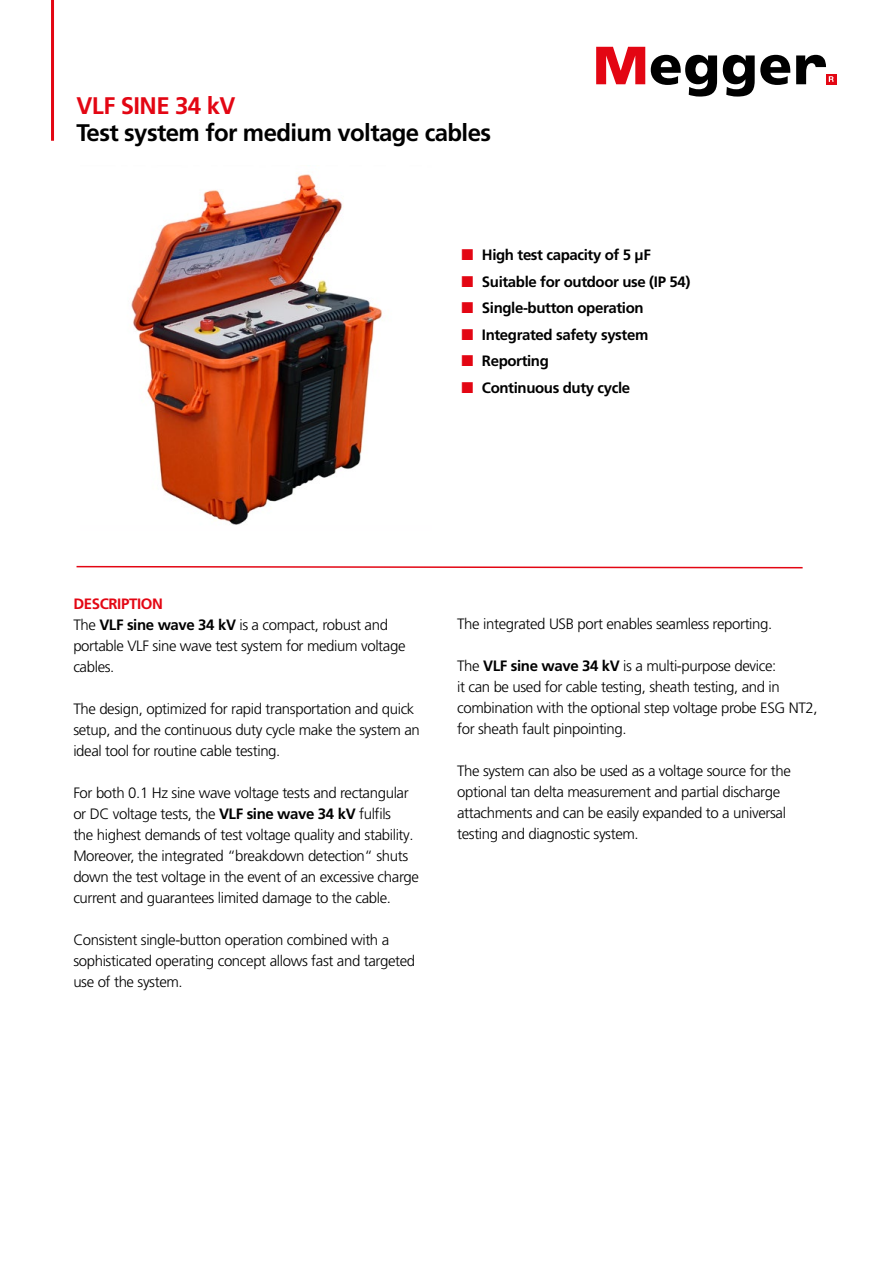
<style>
.page{position:relative;width:893px;height:1263px;background:#fff}
.page>*{position:absolute;margin:0;border:0;box-sizing:border-box;transform-origin:0 0}
.t1{font:700 24px "Frutiger LT Pro";letter-spacing:-.025em;color:#000}
.t2{font:700 24px "Frutiger LT Pro";letter-spacing:-.025em;color:#e30613}
.t3{font:300 15px/21px "Frutiger LT Pro";letter-spacing:-.025em;color:#000}
.t4{font:700 15px/26.5px "Frutiger LT Pro";letter-spacing:-.025em;color:#000}
.s1{font-weight:700;color:#e30613}
.s2{font-weight:700}
</style>
<div class="page">
<hr style="left:51px;top:0;width:3px;height:141px;background:#e30613">
<div style="left:826px;top:74px;width:10px;height:10px;background:#e30613"></div>
<svg style="left:596px;top:47px;width:49px;height:37px"></svg>
<svg style="left:651px;top:55px;width:66px;height:42px"></svg>
<svg style="left:723px;top:55px;width:67px;height:42px"></svg>
<svg style="left:796px;top:55px;width:38px;height:29px"></svg>
<svg style="left:76px;top:565px;width:727px;height:4px"></svg>
<img style="left:131px;top:173px;width:251px;height:352px">
<h1 class="t2" style="left:77px;top:91px;width:160px">VLF SINE 34 kV</h1>
<h1 class="t1" style="left:77px;top:118px;width:416px">Test system for medium voltage cables</h1>
<p class="t4" style="left:482px;top:242px;width:210px">High test capacity of 5 μF<br>Suitable for outdoor use (IP 54)<br>Single-button operation<br>Integrated safety system<br>Reporting<br>Continuous duty cycle</p>
<p class="t3" style="left:73px;top:593px;width:334px"><span class="s1">DESCRIPTION<br></span>The <span class="s2">VLF sine wave 34 kV</span> is a compact, robust and portable VLF sine wave test system for medium voltage cables.</p>
<p class="t3" style="left:73px;top:698px;width:348px">The design, optimized for rapid transportation and quick setup, and the continuous duty cycle make the system an ideal tool for routine cable testing.</p>
<p class="t3" style="left:73px;top:782px;width:347px">For both 0.1 Hz sine wave voltage tests and rectangular or DC voltage tests, the <span class="s2">VLF sine wave 34 kV</span> fulfils<br>the highest demands of test voltage quality and stability.<br>Moreover, the integrated “breakdown detection“ shuts down the test voltage in the event of an excessive charge current and guarantees limited damage to the cable.</p>
<p class="t3" style="left:73px;top:929px;width:343px">Consistent single-button operation combined with a sophisticated operating concept allows fast and targeted use of the system.</p>
<p class="t3" style="left:457px;top:613px;width:317px">The integrated USB port enables seamless reporting.</p>
<p class="t3" style="left:457px;top:655px;width:362px">The <span class="s2">VLF sine wave 34 kV</span> is a multi-purpose device:<br>it can be used for cable testing, sheath testing, and in combination with the optional step voltage probe ESG NT2, for sheath fault pinpointing.</p>
<p class="t3" style="left:457px;top:760px;width:335px">The system can also be used as a voltage source for the optional tan delta measurement and partial discharge attachments and can be easily expanded to a universal testing and diagnostic system.</p>
</div>
